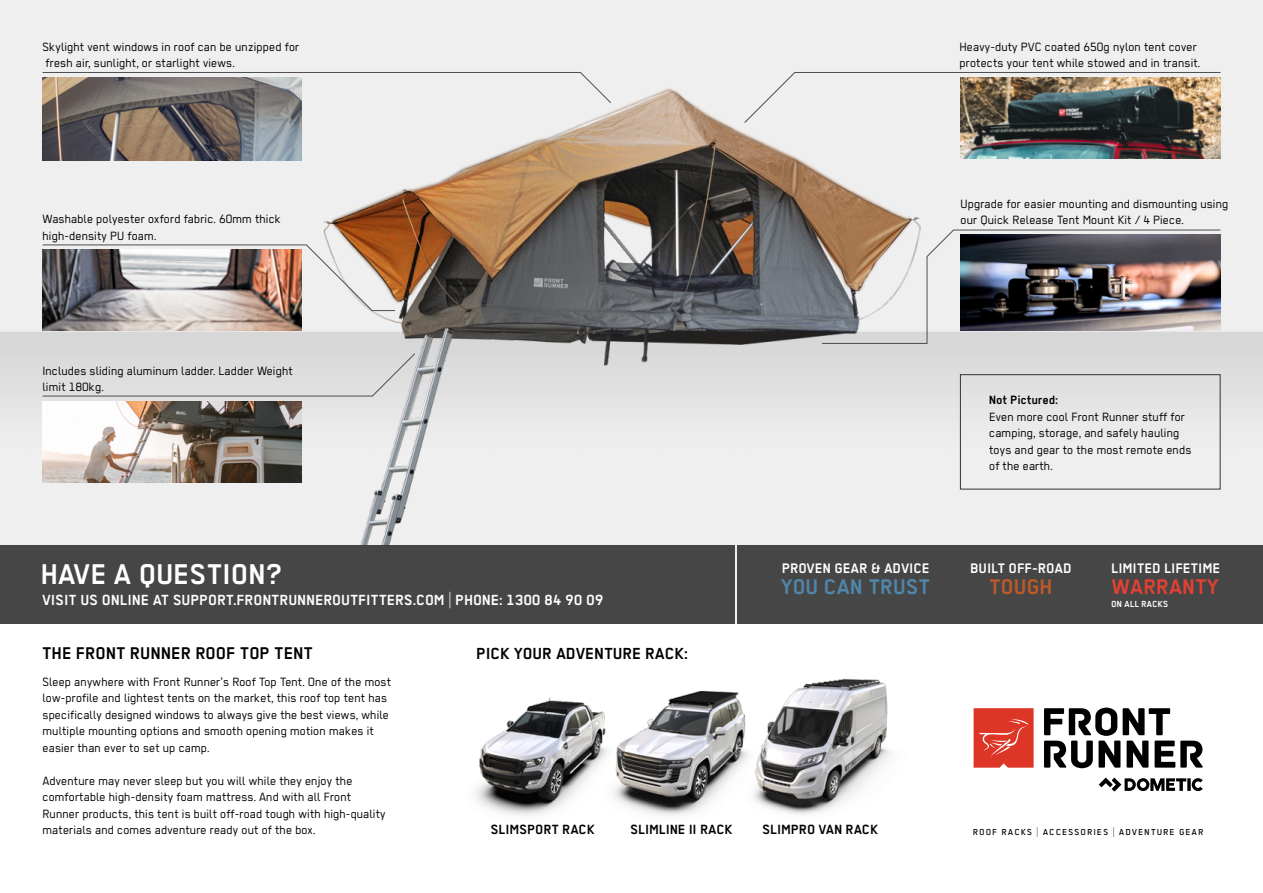
<style>
.page{position:relative;width:1263px;height:893px;background:#fff}
.page>*{position:absolute;margin:0;border:0;box-sizing:border-box;transform-origin:0 0}
.t1{font:700 32.1px "Regular";color:#fff}
.t2{font:700 23.85px "Regular";color:#4f86aa}
.t3{font:700 23.85px "Regular";color:#e24132}
.t4{font:700 23.85px "Regular";color:#bc5929}
.t5{font:700 19.05px "Regular";color:#000101}
.t6{font:700 18px "Regular";color:#000101}
.t7{font:700 16.5px "Regular";color:#fff}
.t8{font:700 15.45px "Regular";color:#fff}
.t9{font:700 15px "Regular";color:#000}
.t10{font:13.5px/16.5px "Regular";color:#000}
.t11{font:700 13.5px "Regular";color:#000}
.t12{font:700 9.9px "Regular";color:#fff}
.t13{font:500 9.75px "Regular";letter-spacing:.12em;color:#000}
</style>
<div class="page">
<img style="left:475px;top:623px;width:416px;height:193px">
<img style="left:0;top:0;width:1263px;height:623px">
<img style="left:43px;top:311px;width:190px;height:20px">
<img style="left:233px;top:72px;width:777px;height:473px">
<img style="left:43px;top:103px;width:258px;height:58px">
<img style="left:960px;top:123px;width:260px;height:36px">
<img style="left:43px;top:401px;width:258px;height:81px">
<div style="left:960px;top:374px;width:260px;height:115px;border:1px solid #333334"></div>
<div style="left:0;top:545px;width:735px;height:79px;background:#474647"></div>
<div style="left:738px;top:545px;width:525px;height:79px;background:#474647"></div>
<svg style="left:973px;top:708px;width:60px;height:60px;background:#df4537"></svg>
<svg style="left:1044px;top:708px;width:159px;height:60px"></svg>
<svg style="left:1099px;top:777px;width:104px;height:14px"></svg>
<svg style="left:42px;top:72px;width:569px;height:31px"></svg>
<svg style="left:744px;top:72px;width:477px;height:51px"></svg>
<img style="left:821px;top:230px;width:400px;height:114px">
<img style="left:42px;top:245px;width:353px;height:66px">
<div style="left:42px;top:353px;width:373px;height:43px;background:#deddde"></div>
<p class="t10" style="left:43px;top:38px;width:258px">Skylight vent windows in roof can be unzipped for fresh air, sunlight, or starlight views.</p>
<p class="t10" style="left:43px;top:210px;width:240px">Washable polyester oxford fabric. 60mm thick high-density PU foam.</p>
<p class="t10" style="left:43px;top:362px;width:252px">Includes sliding aluminum ladder. Ladder Weight limit 180kg.</p>
<p class="t10" style="left:959px;top:38px;width:242px">Heavy-duty PVC coated 650g nylon tent cover protects your tent while stowed and in transit.</p>
<p class="t10" style="left:960px;top:195px;width:269px">Upgrade for easier mounting and dismounting using our Quick Release Tent Mount Kit / 4 Piece.</p>
<p class="t11" style="left:989px;top:393px;width:71px">Not Pictured:</p>
<p class="t10" style="left:989px;top:408px;width:204px">Even more cool Front Runner stuff for camping, storage, and safely hauling toys and gear to the most remote ends of the earth.</p>
<p class="t8" style="left:782px;top:560px;width:149px">PROVEN GEAR &amp; ADVICE</p>
<h2 class="t2" style="left:781px;top:574px;width:151px">YOU CAN TRUST</h2>
<p class="t8" style="left:970px;top:560px;width:103px">BUILT OFF-ROAD</p>
<h2 class="t4" style="left:989px;top:574px;width:65px">TOUGH</h2>
<p class="t8" style="left:1111px;top:560px;width:110px">LIMITED LIFETIME</p>
<h2 class="t3" style="left:1111px;top:574px;width:109px">WARRANTY</h2>
<h1 class="t1" style="left:41px;top:557px;width:243px">HAVE A QUESTION?</h1>
<p class="t7" style="left:43px;top:591px;width:563px">VISIT US ONLINE AT SUPPORT.FRONTRUNNEROUTFITTERS.COM | PHONE: 1300 84 90 09</p>
<p class="t12" style="left:1111px;top:598px;width:58px">ON ALL RACKS</p>
<h3 class="t5" style="left:43px;top:643px;width:272px">THE FRONT RUNNER ROOF TOP TENT</h3>
<p class="t10" style="left:43px;top:673px;width:350px">Sleep anywhere with Front Runner’s Roof Top Tent. One of the most low-profile and lightest tents on the market, this roof top tent has specifically designed windows to always give the best views, while multiple mounting options and smooth opening motion makes it easier than ever to set up camp.</p>
<p class="t10" style="left:43px;top:772px;width:345px">Adventure may never sleep but you will while they enjoy the comfortable high-density foam mattress. And with all Front Runner products, this tent is built off-road tough with high-quality materials and comes adventure ready out of the box.</p>
<h3 class="t6" style="left:476px;top:644px;width:213px">PICK YOUR ADVENTURE RACK:</h3>
<p class="t9" style="left:491px;top:821px;width:106px">SLIMSPORT RACK</p>
<p class="t9" style="left:630px;top:821px;width:104px">SLIMLINE II RACK</p>
<p class="t9" style="left:762px;top:821px;width:117px">SLIMPRO VAN RACK</p>
<p class="t13" style="left:973px;top:826px;width:232px">ROOF RACKS | ACCESSORIES | ADVENTURE GEAR</p>
</div>
